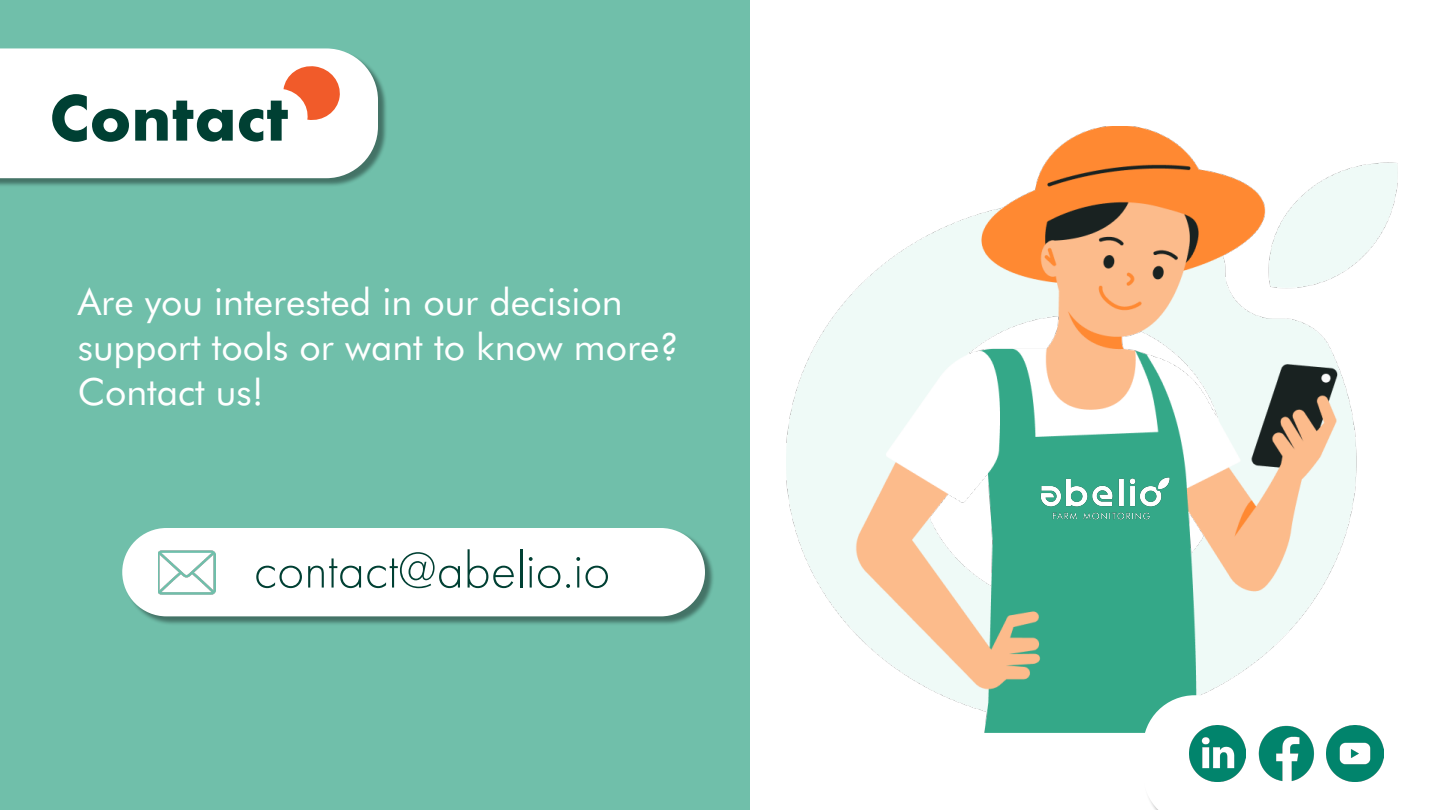
<style>
.page{position:relative;width:1440px;height:810px;background:#fff}
.page>*{position:absolute;margin:0;border:0;box-sizing:border-box;transform-origin:0 0}
.t1{font:700 60px "Futura";color:#004033}
.t2{font:300 52.5px "Futura PT";color:#004033}
.t3{font:37.5px/45px "Futura BT";color:#fff}
</style>
<div class="page">
<div style="left:0;top:0;width:750px;height:810px;background:#70bfaa"></div>
<img style="left:786px;top:126px;width:612px;height:607px">
<div style="left:0;top:50px;width:387px;height:138px;background:#000;opacity:.4"></div>
<div style="left:0;top:48px;width:378px;height:130px;background:#fff"></div>
<div style="left:123px;top:529px;width:591px;height:97px;background:#000;opacity:.4"></div>
<div style="left:122px;top:528px;width:583px;height:88px;background:#fff;border-radius:44px"></div>
<img style="left:158px;top:550px;width:57px;height:45px">
<svg style="left:1143px;top:695px;width:255px;height:115px"></svg>
<img style="left:1190px;top:725px;width:56px;height:57px">
<img style="left:1258px;top:725px;width:56px;height:57px">
<img style="left:1021px;top:464px;width:169px;height:69px">
<svg style="left:284px;top:64px;width:58px;height:58px;background:#f69f82"></svg>
<img style="left:1327px;top:725px;width:56px;height:57px">
<h1 class="t1" style="left:50px;top:90px;width:240px">Contact</h1>
<p class="t3" style="left:78px;top:282px;width:603px">Are you interested in our decision support tools or want to know more?<br>Contact us!</p>
<h2 class="t2" style="left:254px;top:549px;width:358px">contact@abelio.io</h2>
</div>
